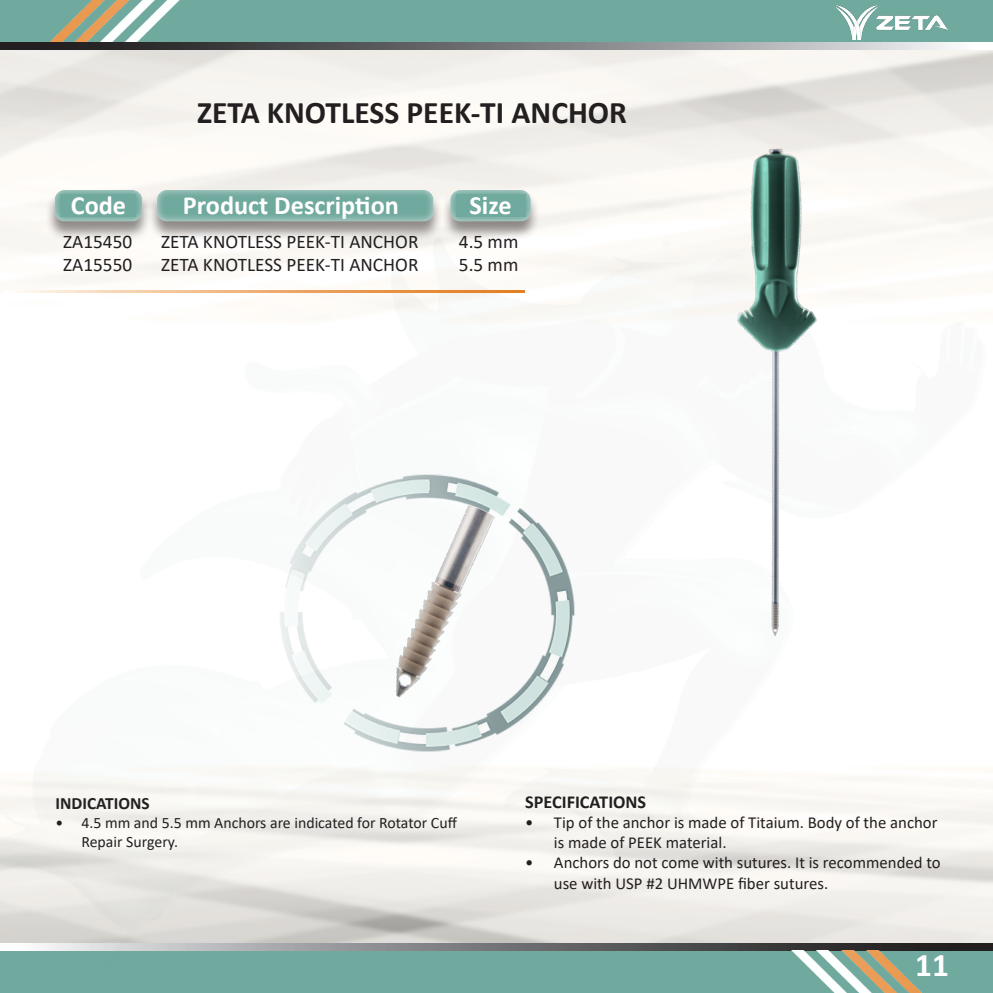
<style>
.page{position:relative;width:993px;height:993px;background:#fff}
.page>*{position:absolute;margin:0;border:0;box-sizing:border-box;transform-origin:0 0}
.t1{font:700 33.25px "Calibri";color:#fff}
.t2{font:700 31.5px "Calibri";color:#231f20}
.t3{font:700 26.25px "Calibri";color:#fff}
.t4{font:19.25px "Calibri";color:#231f20}
.t5{font:700 18.2px "Calibri";color:#231f20}
.t6{font:700 17.32px "Calibri";color:#231f20}
.t7{font:16.8px/20.1px "Calibri";color:#231f20}
.t8{font:15.75px/18.9px "Calibri";color:#231f20}
</style>
<div class="page">
<img style="left:0;top:0;width:992px;height:992px">
<svg style="left:0;top:43px;width:992px;height:7px"></svg>
<img style="left:696px;top:949px;width:249px;height:43px">
<div style="left:45px;top:190px;width:106px;height:50px;background:#231f20;opacity:.5"></div>
<div style="left:54px;top:187px;width:91px;height:35px;background:#fff;opacity:.75"></div>
<div style="left:60px;top:194px;width:76px;height:22px;background:#70a99e"></div>
<div style="left:440px;top:190px;width:100px;height:51px;background:#231f20;opacity:.5"></div>
<div style="left:449px;top:181px;width:84px;height:41px;background:#fff;opacity:.75"></div>
<div style="left:455px;top:194px;width:70px;height:22px;background:#70a99e"></div>
<div style="left:147px;top:190px;width:296px;height:50px;background:#231f20;opacity:.5"></div>
<div style="left:157px;top:187px;width:279px;height:35px;background:#fff;opacity:.75"></div>
<img style="left:517px;top:132px;width:475px;height:524px">
<img style="left:337px;top:502px;width:218px;height:218px">
<svg style="left:5px;top:290px;width:519px;height:2px"></svg>
<p class="t2" style="left:197px;top:90px;width:431px">ZETA KNOTLESS PEEK-TI ANCHOR</p>
<p class="t3" style="left:71px;top:187px;width:57px">Code</p>
<p class="t3" style="left:183px;top:187px;width:217px">Product Description</p>
<p class="t3" style="left:469px;top:187px;width:44px">Size</p>
<p class="t4" style="left:459px;top:228px;width:61px">4.5 mm</p>
<p class="t4" style="left:459px;top:251px;width:61px">5.5 mm</p>
<p class="t4" style="left:63px;top:228px;width:70px">ZA15450</p>
<p class="t4" style="left:63px;top:251px;width:70px">ZA15550</p>
<p class="t4" style="left:161px;top:228px;width:259px">ZETA KNOTLESS PEEK-TI ANCHOR</p>
<p class="t4" style="left:161px;top:251px;width:259px">ZETA KNOTLESS PEEK-TI ANCHOR</p>
<p class="t6" style="left:55px;top:790px;width:96px">INDICATIONS</p>
<p class="t8" style="left:81px;top:812px;width:377px;text-indent:-26px">• 4.5 mm and 5.5 mm Anchors are indicated for Rotator Cuff<br>Repair Surgery.</p>
<p class="t5" style="left:525px;top:788px;width:123px">SPECIFICATIONS</p>
<p class="t7" style="left:553px;top:811px;width:385px;text-indent:-29px">• Tip of the anchor is made of Titaium. Body of the anchor is made of PEEK material.</p>
<p class="t7" style="left:553px;top:852px;width:388px;text-indent:-29px">• Anchors do not come with sutures. It is recommended to use with USP #2 UHMWPE fiber sutures.</p>
<h1 class="t1" style="left:914px;top:941px;width:35px">11</h1>
</div>
